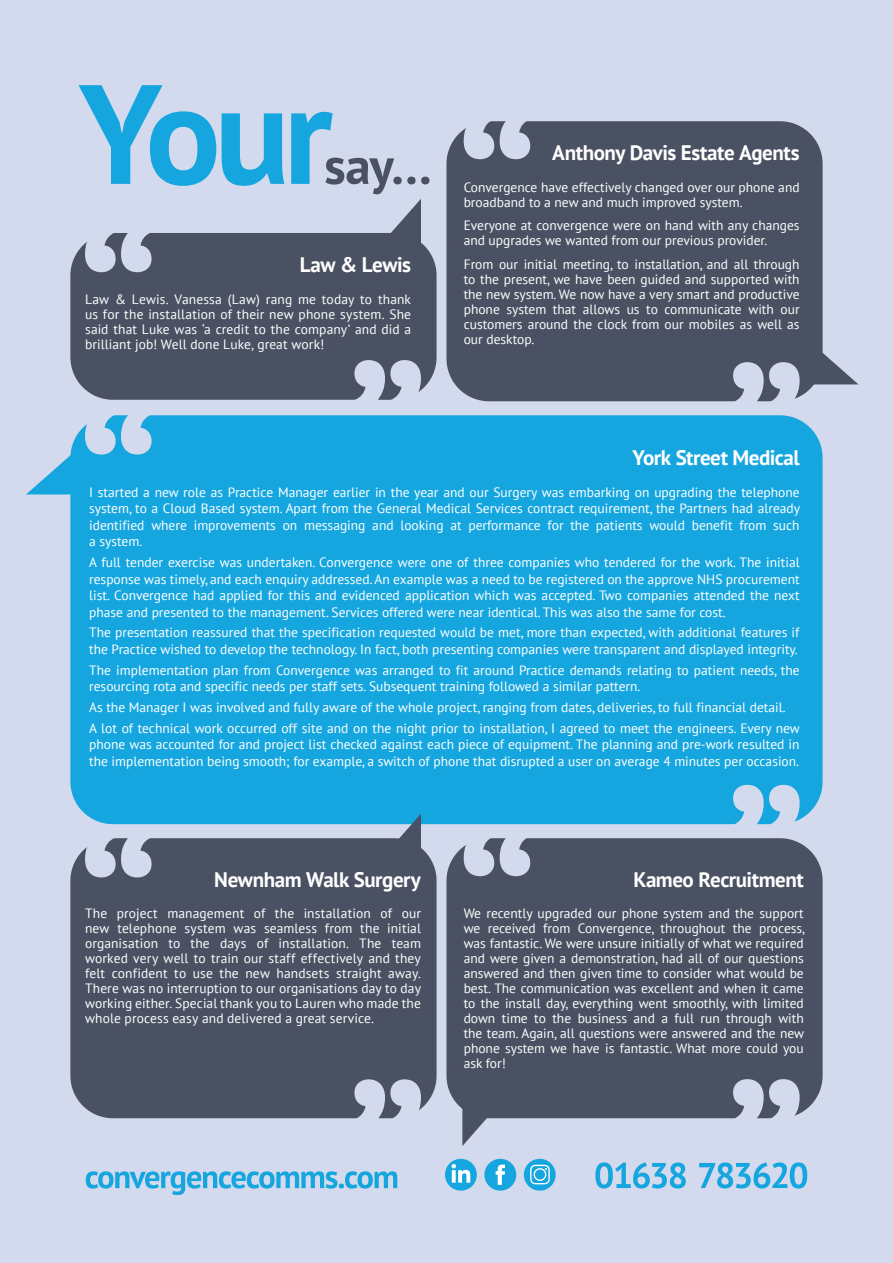
<style>
.page{position:relative;width:893px;height:1263px;background:#d4daee}
.page>*{position:absolute;margin:0;border:0;box-sizing:border-box;transform-origin:0 0}
.t1{font:700 141px "PT Sans";color:#16a6df}
.t2{font:700 51px "PT Sans";color:#4a5162}
.t3{font:700 21px "PT Sans";letter-spacing:-.02em;color:#fff}
.t4{font:13.5px/15px "PT Sans";color:#fff;text-align:justify}
</style>
<div class="page">
<div style="left:70px;top:415px;width:753px;height:409px;background:#16a6df;border-radius:43px"></div>
<svg style="left:85px;top:415px;width:67px;height:39px"></svg>
<svg style="left:733px;top:785px;width:67px;height:40px"></svg>
<svg style="left:376px;top:814px;width:45px;height:33px"></svg>
<div style="left:70px;top:838px;width:367px;height:280px;background:#4a5162;border-radius:43px"></div>
<div style="left:446px;top:838px;width:377px;height:280px;background:#4a5162;border-radius:43px"></div>
<svg style="left:85px;top:838px;width:67px;height:39px"></svg>
<svg style="left:464px;top:838px;width:66px;height:38px"></svg>
<svg style="left:354px;top:1079px;width:67px;height:40px"></svg>
<svg style="left:733px;top:1079px;width:67px;height:40px"></svg>
<svg style="left:462px;top:1109px;width:45px;height:37px"></svg>
<div style="left:70px;top:233px;width:367px;height:167px;background:#4a5162;border-radius:43px"></div>
<div style="left:446px;top:121px;width:377px;height:280px;background:#4a5162;border-radius:43px"></div>
<svg style="left:85px;top:233px;width:67px;height:39px"></svg>
<svg style="left:354px;top:360px;width:67px;height:40px"></svg>
<svg style="left:733px;top:362px;width:67px;height:40px"></svg>
<svg style="left:391px;top:199px;width:30px;height:43px"></svg>
<svg style="left:26px;top:451px;width:45px;height:43px"></svg>
<svg style="left:815px;top:340px;width:43px;height:44px"></svg>
<svg style="left:464px;top:121px;width:66px;height:38px"></svg>
<svg style="left:86px;top:1171px;width:311px;height:24px"></svg>
<svg style="left:595px;top:1162px;width:212px;height:26px"></svg>
<div style="left:445px;top:1159px;width:32px;height:32px;background:#16a6df;border-radius:50%"></div>
<svg style="left:451px;top:1164px;width:19px;height:19px"></svg>
<svg style="left:484px;top:1159px;width:32px;height:32px"></svg>
<div style="left:524px;top:1159px;width:32px;height:32px;background:#16a6df;border-radius:50%"></div>
<svg style="left:530px;top:1164px;width:20px;height:21px"></svg>
<p class="t1" style="left:79px;top:41px;width:255px">Your</p>
<p class="t2" style="left:324px;top:132px;width:109px">say…</p>
<p class="t3" style="left:300px;top:250px;width:113px">Law &amp; Lewis</p>
<p class="t4" style="left:85px;top:291px;width:328px">Law &amp; Lewis. Vanessa (Law) rang me today to thank us for the installation of their new phone system. She said that Luke was ‘a credit to the company’ and did a brilliant job! Well done Luke, great work!</p>
<p class="t3" style="left:552px;top:139px;width:249px">Anthony Davis Estate Agents</p>
<p class="t4" style="left:464px;top:179px;width:337px">Convergence have effectively changed over our phone and broadband to a new and much improved system.</p>
<p class="t4" style="left:464px;top:218px;width:337px">Everyone at convergence were on hand with any changes and upgrades we wanted from our previous provider.</p>
<p class="t4" style="left:464px;top:256px;width:337px">From our initial meeting, to installation, and all through to the present, we have been guided and supported with the new system. We now have a very smart and productive phone system that allows us to communicate with our customers around the clock from our mobiles as well as our desktop.</p>
<p class="t3" style="left:632px;top:443px;width:169px">York Street Medical</p>
<p class="t4" style="left:89px;top:484px;width:712px;line-height:16.5px">I started a new role as Practice Manager earlier in the year and our Surgery was embarking on upgrading the telephone system, to a Cloud Based system. Apart from the General Medical Services contract requirement, the Partners had already identified where improvements on messaging and looking at performance for the patients would benefit from such a system.</p>
<p class="t4" style="left:89px;top:554px;width:712px;line-height:16.5px">A full tender exercise was undertaken. Convergence were one of three companies who tendered for the work. The initial response was timely, and each enquiry addressed. An example was a need to be registered on the approve NHS procurement list. Convergence had applied for this and evidenced application which was accepted. Two companies attended the next phase and presented to the management. Services offered were near identical. This was also the same for cost.</p>
<p class="t4" style="left:89px;top:624px;width:712px;line-height:16.5px">The presentation reassured that the specification requested would be met, more than expected, with additional features if the Practice wished to develop the technology. In fact, both presenting companies were transparent and displayed integrity.</p>
<p class="t4" style="left:89px;top:661px;width:712px;line-height:16.5px">The implementation plan from Convergence was arranged to fit around Practice demands relating to patient needs, the resourcing rota and specific needs per staff sets. Subsequent training followed a similar pattern.</p>
<p class="t4" style="left:89px;top:699px;width:698px">As the Manager I was involved and fully aware of the whole project, ranging from dates, deliveries, to full financial detail.</p>
<p class="t4" style="left:89px;top:719px;width:712px;line-height:16.5px">A lot of technical work occurred off site and on the night prior to installation, I agreed to meet the engineers. Every new phone was accounted for and project list checked against each piece of equipment. The planning and pre-work resulted in the implementation being smooth; for example, a switch of phone that disrupted a user on average 4 minutes per occasion.</p>
<p class="t3" style="left:214px;top:865px;width:208px">Newnham Walk Surgery</p>
<p class="t3" style="left:634px;top:865px;width:172px">Kameo Recruitment</p>
<p class="t4" style="left:464px;top:906px;width:343px">We recently upgraded our phone system and the support we received from Convergence, throughout the process, was fantastic. We were unsure initially of what we required and were given a demonstration, had all of our questions answered and then given time to consider what would be best. The communication was excellent and when it came to the install day, everything went smoothly, with limited down time to the business and a full run through with the team. Again, all questions were answered and the new phone system we have is fantastic. What more could you ask for!</p>
<p class="t4" style="left:85px;top:906px;width:337px">The project management of the installation of our new telephone system was seamless from the initial organisation to the days of installation. The team worked very well to train our staff effectively and they felt confident to use the new handsets straight away.<br>There was no interruption to our organisations day to day working either. Special thank you to Lauren who made the whole process easy and delivered a great service.</p>
</div>
